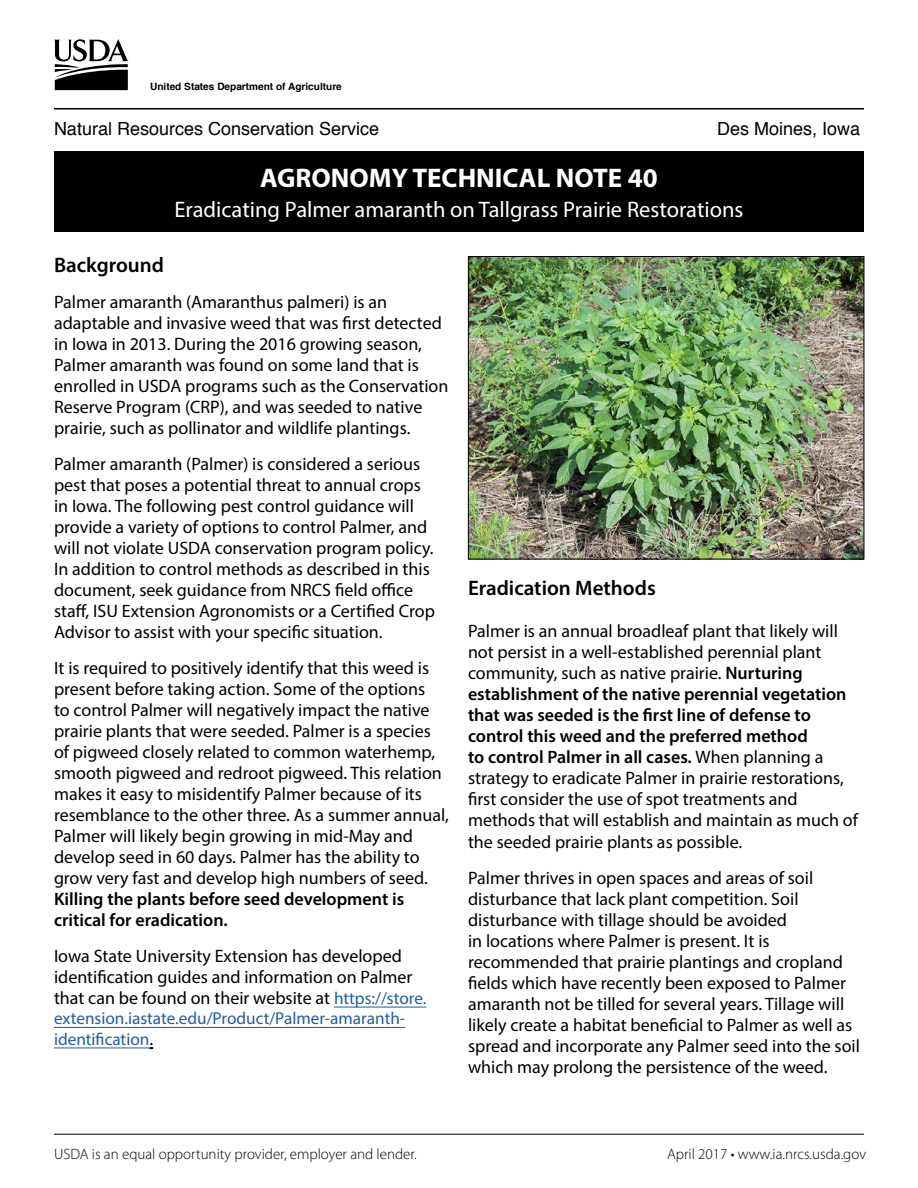
<style>
.page{position:relative;width:918px;height:1188px;background:#fff}
.page>*{position:absolute;margin:0;border:0;box-sizing:border-box;transform-origin:0 0}
.t1{font:700 27px "Myriad Pro";color:#fff}
.t2{font:22.5px "Myriad Pro";color:#fff}
.t3{font:600 21px "Myriad Pro";color:#000}
.t4{font:18px/21px "Myriad Pro";color:#000}
.t5{font:600 18px/21px "Myriad Pro";color:#000}
.t6{font:18px "Helvetica";color:#000}
.t7{font:17.25px/20.5px "Myriad Pro";color:#215e9e}
.t8{font:300 15px "Myriad Pro";color:#000}
.t9{font:700 10.05px "Helvetica";color:#000}
.s1{font-size:17.25px;color:#215e9e}
.s2{font-size:18px;color:#000}
.s3{font-weight:600}
</style>
<div class="page">
<div style="left:54px;top:152px;width:810px;height:80px;background:#000"></div>
<hr style="left:54px;top:1134px;width:810px;height:1px;background:#000">
<hr style="left:54px;top:108px;width:810px;height:2px;background:#000">
<svg style="left:54px;top:39px;width:75px;height:51px"></svg>
<hr style="left:54px;top:1048px;width:95px;height:1px;background:#215e9e">
<hr style="left:54px;top:1027px;width:351px;height:1px;background:#215e9e">
<hr style="left:334px;top:1007px;width:92px;height:1px;background:#215e9e">
<img style="left:470px;top:258px;width:392px;height:299px">
<div style="left:468px;top:256px;width:396px;height:303px;border:1px solid #000"></div>
<p class="t9" style="left:150px;top:78px;width:193px">United States Department of Agriculture</p>
<p class="t6" style="left:54px;top:115px;width:327px">Natural Resources Conservation Service</p>
<p class="t6" style="left:717px;top:115px;width:145px">Des Moines, Iowa</p>
<h1 class="t1" style="left:260px;top:160px;width:399px">AGRONOMY TECHNICAL NOTE 40</h1>
<p class="t2" style="left:174px;top:196px;width:571px">Eradicating Palmer amaranth on Tallgrass Prairie Restorations</p>
<p class="t3" style="left:54px;top:252px;width:112px">Background</p>
<p class="t4" style="left:54px;top:291px;width:396px">Palmer amaranth (Amaranthus palmeri) is an adaptable and invasive weed that was first detected in Iowa in 2013. During the 2016 growing season, Palmer amaranth was found on some land that is enrolled in USDA programs such as the Conservation Reserve Program (CRP), and was seeded to native prairie, such as pollinator and wildlife plantings.</p>
<p class="t4" style="left:54px;top:453px;width:383px">Palmer amaranth (Palmer) is considered a serious pest that poses a potential threat to annual crops in Iowa. The following pest control guidance will provide a variety of options to control Palmer, and will not violate USDA conservation program policy.<br>In addition to control methods as described in this document, seek guidance from NRCS field office staff, ISU Extension Agronomists or a Certified Crop Advisor to assist with your specific situation.</p>
<p class="t4" style="left:54px;top:658px;width:396px">It is required to positively identify that this weed is present before taking action. Some of the options<br>to control Palmer will negatively impact the native prairie plants that were seeded. Palmer is a species of pigweed closely related to common waterhemp, smooth pigweed and redroot pigweed. This relation makes it easy to misidentify Palmer because of its resemblance to the other three. As a summer annual, Palmer will likely begin growing in mid-May and develop seed in 60 days. Palmer has the ability to grow very fast and develop high numbers of seed.</p>
<p class="t5" style="left:54px;top:888px;width:352px">Killing the plants before seed development is critical for eradication.</p>
<p class="t4" style="left:54px;top:946px;width:374px">Iowa State University Extension has developed identification guides and information on Palmer that can be found on their website at <span class="s1">https://store.</span></p>
<p class="t7" style="left:54px;top:1008px;width:353px">extension.iastate.edu/Product/Palmer-amaranth&shy;identification<span class="s2">.</span></p>
<p class="t3" style="left:468px;top:575px;width:189px">Eradication Methods</p>
<p class="t4" style="left:468px;top:621px;width:392px">Palmer is an annual broadleaf plant that likely will not persist in a well-established perennial plant community, such as native prairie. <span class="s3">Nurturing establishment of the native perennial vegetation that was seeded is the first line of defense to control this weed and the preferred method<br>to control Palmer in all cases.</span> When planning a strategy to eradicate Palmer in prairie restorations, first consider the use of spot treatments and methods that will establish and maintain as much of the seeded prairie plants as possible.</p>
<p class="t4" style="left:468px;top:867px;width:394px">Palmer thrives in open spaces and areas of soil disturbance that lack plant competition. Soil disturbance with tillage should be avoided<br>in locations where Palmer is present. It is recommended that prairie plantings and cropland fields which have recently been exposed to Palmer amaranth not be tilled for several years. Tillage will likely create a habitat beneficial to Palmer as well as spread and incorporate any Palmer seed into the soil which may prolong the persistence of the weed.</p>
<p class="t8" style="left:54px;top:1145px;width:364px">USDA is an equal opportunity provider, employer and lender.</p>
<p class="t8" style="left:667px;top:1145px;width:201px">April 2017 • www.ia.nrcs.usda.gov</p>
</div>
